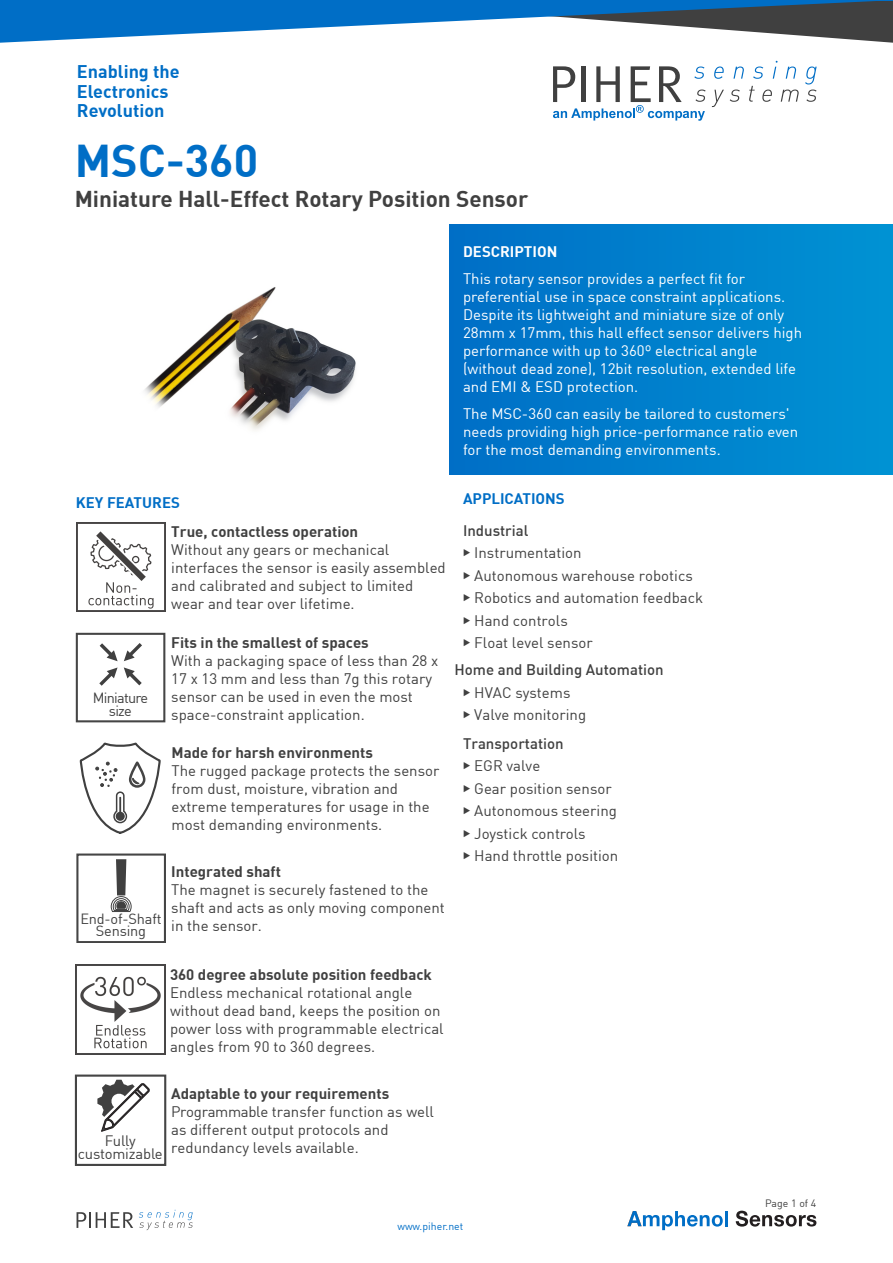
<style>
.page{position:relative;width:893px;height:1263px;background:#fff}
.page>*{position:absolute;margin:0;border:0;box-sizing:border-box;transform-origin:0 0}
.t1{font:700 45px "DIN";color:#006ec6}
.t2{font:700 22.5px "DIN";color:#404040}
.t3{font:700 18px/19.8px "DIN";color:#006ec6}
.t4{font:15px/18px "DIN";color:#404040}
.t5{font:15px/18px "DIN";color:#fff}
.t6{font:700 15px "DIN";color:#404040}
.t7{font:700 15px "DIN";color:#006ec6}
.t8{font:700 15px "DIN";color:#fff}
.t9{font:14.85px/12.8px "DIN";letter-spacing:-.01em;color:#404040;text-align:center}
.t10{font:14.55px/12.5px "DIN";letter-spacing:-.01em;color:#404040;text-align:center}
.t11{font:14.55px/12.5px "DIN";letter-spacing:-.05em;color:#404040;text-align:center}
.t12{font:10.5px "DIN";color:#006ec6}
.t13{font:10.5px "DIN";color:#404040}
.s1{font-weight:500}
.s2{font-family:"MS UI Gothic"}
</style>
<div class="page">
<div style="left:450px;top:225px;width:443px;height:250px;background:linear-gradient(to right,#006ec6,#0093d3)"></div>
<hr style="left:725px;top:1211px;width:3px;height:15px;background:#006ec6">
<svg style="left:627px;top:1211px;width:96px;height:19px"></svg>
<svg style="left:736px;top:1211px;width:80px;height:15px"></svg>
<svg style="left:139px;top:1210px;width:54px;height:20px"></svg>
<svg style="left:77px;top:1212px;width:56px;height:16px"></svg>
<svg style="left:714px;top:67px;width:10px;height:12px"></svg>
<svg style="left:733px;top:67px;width:11px;height:12px"></svg>
<svg style="left:753px;top:67px;width:10px;height:12px"></svg>
<svg style="left:773px;top:61px;width:4px;height:18px"></svg>
<svg style="left:786px;top:67px;width:10px;height:12px"></svg>
<svg style="left:805px;top:67px;width:12px;height:17px"></svg>
<svg style="left:712px;top:90px;width:12px;height:17px"></svg>
<svg style="left:730px;top:90px;width:10px;height:12px"></svg>
<svg style="left:749px;top:86px;width:6px;height:16px"></svg>
<svg style="left:762px;top:90px;width:10px;height:12px"></svg>
<svg style="left:781px;top:90px;width:18px;height:12px"></svg>
<svg style="left:806px;top:90px;width:11px;height:12px"></svg>
<svg style="left:553px;top:66px;width:153px;height:55px"></svg>
<svg style="left:1px;top:1px;width:891px;height:42px"></svg>
<hr style="left:892px;top:0;width:1px;height:43px;background:#404040">
<hr style="left:0;top:0;width:1px;height:43px;background:#006ec6">
<hr style="left:0;top:0;width:893px;height:1px;background:#006ec6">
<div style="left:75px;top:1074px;width:91px;height:92px;background:#fff;border:2px solid #454545"></div>
<svg style="left:97px;top:1080px;width:53px;height:52px"></svg>
<div style="left:76px;top:633px;width:89px;height:89px;background:#fff;border:2px solid #454545"></div>
<svg style="left:99px;top:667px;width:19px;height:19px"></svg>
<svg style="left:124px;top:643px;width:18px;height:18px"></svg>
<svg style="left:99px;top:643px;width:19px;height:18px"></svg>
<svg style="left:124px;top:667px;width:18px;height:19px"></svg>
<img style="left:77px;top:522px;width:89px;height:90px">
<img style="left:76px;top:965px;width:89px;height:89px">
<img style="left:144px;top:287px;width:212px;height:143px">
<div style="left:77px;top:854px;width:89px;height:89px;background:#fff;border:2px solid #454545"></div>
<svg style="left:111px;top:859px;width:21px;height:53px"></svg>
<svg style="left:79px;top:742px;width:82px;height:92px"></svg>
<p class="t3" style="left:77px;top:63px;width:104px">Enabling the<br>Electronics<br>Revolution</p>
<h1 class="t1" style="left:75px;top:145px;width:185px">MSC-360</h1>
<h2 class="t2" style="left:75px;top:191px;width:455px">Miniature Hall-Effect Rotary Position Sensor</h2>
<p class="t7" style="left:76px;top:497px;width:106px">KEY FEATURES</p>
<p class="t11" style="left:93px;top:693px;width:57px">Miniature size</p>
<p class="t6" style="left:171px;top:526px;width:188px">True, contactless operation</p>
<p class="t4" style="left:171px;top:542px;width:276px">Without any gears or mechanical interfaces the sensor is easily assembled and calibrated and subject to limited wear and tear over lifetime.</p>
<p class="t6" style="left:171px;top:637px;width:199px">Fits in the smallest of spaces</p>
<p class="t4" style="left:171px;top:653px;width:268px">With a packaging space of less than 28 x 17 x 13 mm and less than 7g this rotary sensor can be used in even the most space-constraint application.</p>
<p class="t6" style="left:172px;top:747px;width:203px">Made for harsh environments</p>
<p class="t4" style="left:172px;top:763px;width:269px">The rugged package protects the sensor from dust, moisture, vibration and extreme temperatures for usage in the most demanding environments.</p>
<p class="t10" style="left:80px;top:914px;width:83px">End-of-Shaft<br>Sensing</p>
<p class="t6" style="left:171px;top:867px;width:111px">Integrated shaft</p>
<p class="t4" style="left:171px;top:883px;width:275px">The magnet is securely fastened to the shaft and acts as only moving component in the sensor.</p>
<p class="t8" style="left:463px;top:246px;width:96px">DESCRIPTION</p>
<p class="t5" style="left:463px;top:271px;width:341px">This rotary sensor provides a perfect fit for preferential use in space constraint applications.<br>Despite its lightweight and miniature size of only 28mm x 17mm, this hall effect sensor delivers high performance with up to 360º electrical angle (without dead zone), 12bit resolution, extended life and EMI &amp; ESD protection.</p>
<p class="t5" style="left:463px;top:406px;width:337px">The MSC-360 can easily be tailored to customers' needs providing high price-performance ratio even for the most demanding environments.</p>
<p class="t7" style="left:463px;top:493px;width:103px">APPLICATIONS</p>
<p class="t4" style="left:463px;top:521px;width:242px;line-height:22.5px"><span class="s1">Industrial<br></span><span class="s2">▶</span> Instrumentation<br><span class="s2">▶</span> Autonomous warehouse robotics <span class="s2">▶</span> Robotics and automation feedback <span class="s2">▶</span> Hand controls<br><span class="s2">▶</span> Float level sensor</p>
<p class="t4" style="left:463px;top:660px;width:202px;line-height:22.5px;text-indent:-9px"><span class="s1">Home and Building Automation </span><span class="s2">▶</span> HVAC systems<br><span class="s2">▶</span> Valve monitoring</p>
<p class="t4" style="left:463px;top:733px;width:157px;line-height:22.5px"><span class="s1">Transportation<br></span><span class="s2">▶</span> EGR valve<br><span class="s2">▶</span> Gear position sensor <span class="s2">▶</span> Autonomous steering <span class="s2">▶</span> Joystick controls<br><span class="s2">▶</span> Hand throttle position</p>
<p class="t6" style="left:170px;top:969px;width:263px">360 degree absolute position feedback</p>
<p class="t4" style="left:170px;top:985px;width:275px">Endless mechanical rotational angle without dead band, keeps the position on power loss with programmable electrical angles from 90 to 360 degrees.</p>
<p class="t9" style="left:78px;top:1136px;width:86px">Fully customizable</p>
<p class="t6" style="left:171px;top:1089px;width:219px">Adaptable to your requirements</p>
<p class="t4" style="left:171px;top:1105px;width:264px">Programmable transfer function as well as different output protocols and redundancy levels available.</p>
<p class="t13" style="left:765px;top:1199px;width:53px">Page 1 of 4</p>
<p class="t12" style="left:397px;top:1223px;width:67px">www.piher.net</p>
</div>
